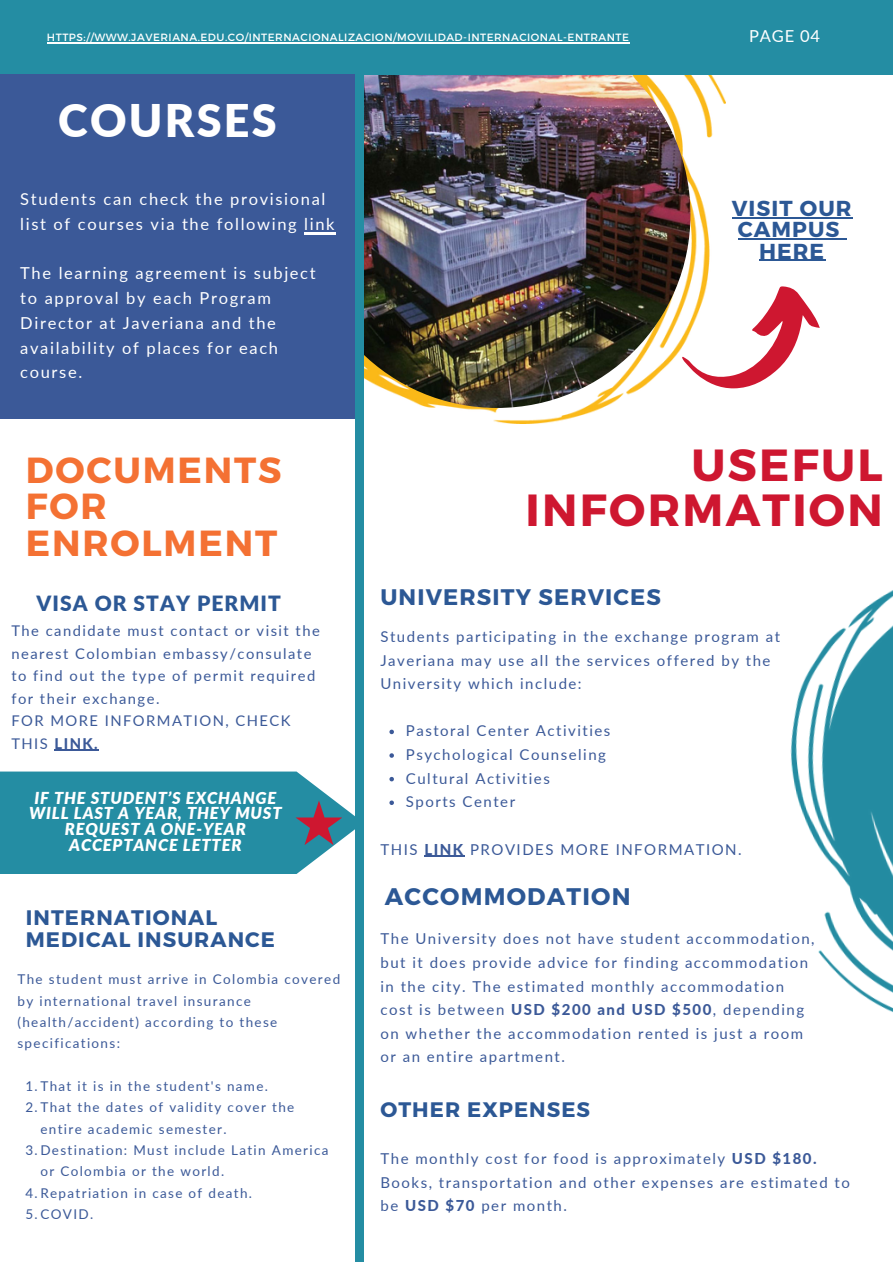
<style>
.page{position:relative;width:893px;height:1264px;background:#fff}
.page>*{position:absolute;margin:0;border:0;box-sizing:border-box;transform-origin:0 0}
.t1{font:700 45px/45px "Montserrat";letter-spacing:.05em;color:#ce1730;text-align:right}
.t2{font:900 45px "Lato";letter-spacing:.05em;color:#fff}
.t3{font:700 36.3px/36.3px "Montserrat";letter-spacing:.05em;color:#f47133}
.t4{font:700 24px "Montserrat";letter-spacing:.05em;color:#2c5895}
.t5{font:700 22.5px "Montserrat";letter-spacing:.05em;color:#2c5895}
.t6{font:700 21.6px/21.3px "Montserrat";letter-spacing:.05em;color:#2c5895}
.t7{font:700 21px/21.3px "Montserrat";letter-spacing:.05em;color:#2c5895}
.t8{font:900 21px "Lato";letter-spacing:.05em;color:#2c5895}
.t9{font:16.5px/24.8px "Lato";letter-spacing:.1em;color:#fff}
.t10{font:italic 900 16.5px/15.8px "Lato";letter-spacing:.05em;color:#fff;text-align:center}
.t11{font:15px/23.5px "Lato";letter-spacing:.1em;color:#3b5998}
.t12{font:14.7px/22.5px "Lato";letter-spacing:.1em;color:#3b5998}
.t13{font:13.5px/21.3px "Lato";letter-spacing:.1em;color:#3b5998}
.t14{font:10.5px "Montserrat";letter-spacing:.05em;color:#fff}
.s1{font-weight:800}
</style>
<div class="page">
<img style="left:261px;top:74px;width:464px;height:349px">
<img style="left:303px;top:21px;width:387px;height:387px;border-radius:50%">
<div style="left:0;top:0;width:892px;height:74px;background:#248da3"></div>
<div style="left:0;top:74px;width:360px;height:344px;background:#3b5998"></div>
<img style="left:790px;top:590px;width:102px;height:422px">
<div style="left:356px;top:61px;width:7px;height:1201px;background:#248da3"></div>
<svg style="left:682px;top:286px;width:137px;height:102px"></svg>
<hr style="left:55px;top:749px;width:44px;height:1px;background:#3b5998">
<svg style="left:389px;top:729px;width:5px;height:5px"></svg>
<svg style="left:389px;top:753px;width:5px;height:4px"></svg>
<svg style="left:389px;top:777px;width:5px;height:4px"></svg>
<svg style="left:389px;top:800px;width:5px;height:5px"></svg>
<hr style="left:424px;top:855px;width:40px;height:1px;background:#3b5998">
<hr style="left:47px;top:42px;width:582px;height:1px;background:#fff">
<svg style="left:0;top:771px;width:356px;height:103px;background:#3793a7"></svg>
<svg style="left:732px;top:217px;width:24px;height:1px"></svg>
<hr style="left:756px;top:217px;width:96px;height:1px;background:#2c5895">
<hr style="left:737px;top:238px;width:103px;height:1px;background:#2c5895">
<hr style="left:759px;top:260px;width:66px;height:1px;background:#2c5895">
<hr style="left:304px;top:232px;width:32px;height:3px;background:#fff">
<p class="t14" style="left:47px;top:30px;width:583px">HTTPS://WWW.JAVERIANA.EDU.CO/INTERNACIONALIZACION/MOVILIDAD-INTERNACIONAL-ENTRANTE</p>
<p class="t2" style="left:58px;top:93px;width:220px">COURSES</p>
<p class="t9" style="left:20px;top:186px;width:316px">Students can check the provisional list of courses via the following link</p>
<p class="t9" style="left:20px;top:260px;width:297px">The learning agreement is subject to approval by each Program<br>Director at Javeriana and the availability of places for each course.</p>
<p class="t9" style="left:749px;top:23px;width:73px">PAGE 04</p>
<p class="t6" style="left:731px;top:196px;width:121px">VISIT OUR<br>CAMPUS</p>
<p class="t6" style="left:759px;top:239px;width:67px">HERE</p>
<p class="t3" style="left:26px;top:450px;width:257px">DOCUMENTS<br>FOR<br>ENROLMENT</p>
<p class="t8" style="left:37px;top:590px;width:246px">VISA OR STAY PERMIT</p>
<p class="t12" style="left:11px;top:619px;width:310px">The candidate must contact or visit the nearest Colombian embassy/consulate to find out the type of permit required for their exchange.</p>
<p class="t12" style="left:11px;top:709px;width:281px">FOR MORE INFORMATION, CHECK<br>THIS <span class="s1">LINK.</span></p>
<p class="t10" style="left:29px;top:789px;width:254px">IF THE STUDENT’S EXCHANGE<br>WILL LAST A YEAR, THEY MUST<br>REQUEST A ONE-YEAR<br>ACCEPTANCE LETTER</p>
<p class="t7" style="left:26px;top:906px;width:251px">INTERNATIONAL<br>MEDICAL INSURANCE</p>
<p class="t13" style="left:17px;top:968px;width:324px">The student must arrive in Colombia covered by international travel insurance (health/accident) according to these specifications:</p>
<p class="t13" style="left:25px;top:1075px;width:244px">1.That it is in the student's name.</p>
<p class="t13" style="left:40px;top:1096px;width:255px;text-indent:-15px">2.That the dates of validity cover the entire academic semester.</p>
<p class="t13" style="left:40px;top:1139px;width:290px;text-indent:-15px">3.Destination: Must include Latin America or Colombia or the world.</p>
<p class="t13" style="left:25px;top:1181px;width:228px">4.Repatriation in case of death.</p>
<p class="t13" style="left:25px;top:1203px;width:69px">5.COVID.</p>
<p class="t1" style="left:525px;top:440px;width:358px">USEFUL<br>INFORMATION</p>
<p class="t5" style="left:380px;top:582px;width:282px">UNIVERSITY SERVICES</p>
<p class="t11" style="left:380px;top:624px;width:401px">Students participating in the exchange program at<br>Javeriana may use all the services offered by the<br>University which include:</p>
<p class="t11" style="left:406px;top:718px;width:206px">Pastoral Center Activities</p>
<p class="t11" style="left:406px;top:742px;width:201px">Psychological Counseling</p>
<p class="t11" style="left:406px;top:766px;width:145px">Cultural Activities</p>
<p class="t11" style="left:406px;top:789px;width:111px">Sports Center</p>
<p class="t11" style="left:380px;top:836px;width:363px">THIS <span class="s1">LINK</span> PROVIDES MORE INFORMATION.</p>
<p class="t4" style="left:385px;top:880px;width:247px">ACCOMMODATION</p>
<p class="t11" style="left:380px;top:926px;width:435px">The University does not have student accommodation, but it does provide advice for finding accommodation in the city. The estimated monthly accommodation cost is between <span class="s1">USD $200 and USD $500</span>, depending on whether the accommodation rented is just a room or an entire apartment.</p>
<p class="t7" style="left:380px;top:1097px;width:211px">OTHER EXPENSES</p>
<p class="t11" style="left:380px;top:1146px;width:471px">The monthly cost for food is approximately <span class="s1">USD $180.<br></span>Books, transportation and other expenses are estimated to be <span class="s1">USD $70</span> per month.</p>
</div>
